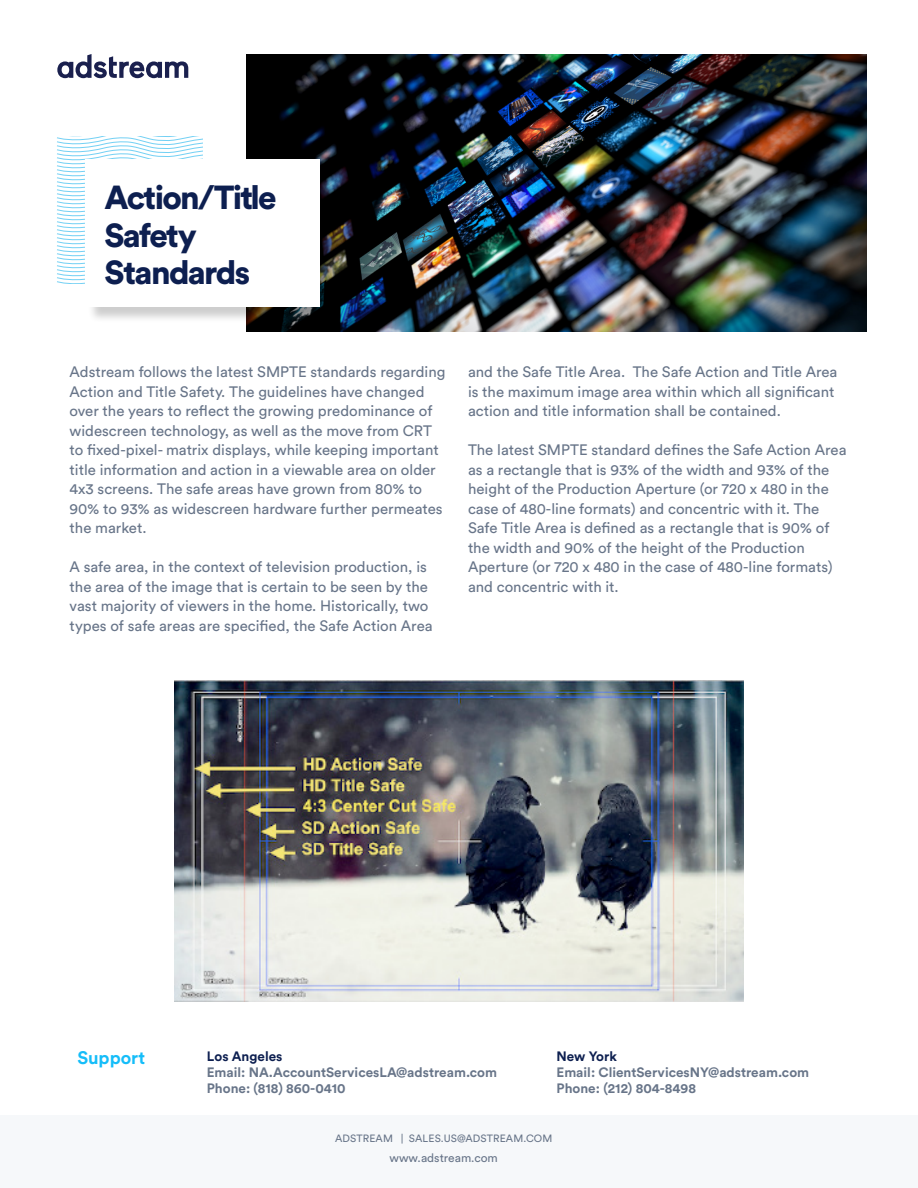
<style>
.page{position:relative;width:918px;height:1188px;background:#fff}
.page>*{position:absolute;margin:0;border:0;box-sizing:border-box;transform-origin:0 0}
.t1{font:900 33px/37.5px "Circular Pro";letter-spacing:-.05em;color:#0d1f50}
.t2{font:700 18px "Circular Pro";color:#15bdf9}
.t3{font:15px/19.5px "Circular Pro";color:#687589}
.t4{font:700 13.5px "Circular Pro";color:#687589}
.t5{font:700 13.5px "Circular Pro";color:#0d1f50}
.t6{font:12px "Circular Pro";color:#687589}
.t7{font:10.5px "Circular Pro";letter-spacing:.01em;color:#687589}
</style>
<div class="page">
<img style="left:247px;top:54px;width:619px;height:278px">
<div style="left:0;top:1116px;width:918px;height:72px;background:#f6f8fa"></div>
<svg style="left:57px;top:136px;width:145px;height:148px"></svg>
<div style="left:87px;top:160px;width:249px;height:163px;background:#000;opacity:.2"></div>
<div style="left:85px;top:159px;width:234px;height:147px;background:#fff"></div>
<svg style="left:57px;top:54px;width:131px;height:24px"></svg>
<img style="left:174px;top:680px;width:570px;height:322px">
<p class="t1" style="left:105px;top:178px;width:174px">Action/Title<br>Safety</p>
<p class="t1" style="left:105px;top:253px;width:147px">Standards</p>
<p class="t3" style="left:70px;top:361px;width:377px">Adstream follows the latest SMPTE standards regarding Action and Title Safety. The guidelines have changed over the years to reflect the growing predominance of widescreen technology, as well as the move from CRT to fixed-pixel- matrix displays, while keeping important title information and action in a viewable area on older 4x3 screens. The safe areas have grown from 80% to 90% to 93% as widescreen hardware further permeates the market.</p>
<p class="t3" style="left:70px;top:556px;width:365px">A safe area, in the context of television production, is the area of the image that is certain to be seen by the vast majority of viewers in the home. Historically, two types of safe areas are specified, the Safe Action Area</p>
<p class="t3" style="left:468px;top:361px;width:371px">and the Safe Title Area. The Safe Action and Title Area is the maximum image area within which all significant action and title information shall be contained.</p>
<p class="t3" style="left:468px;top:439px;width:380px">The latest SMPTE standard defines the Safe Action Area as a rectangle that is 93% of the width and 93% of the height of the Production Aperture (or 720 x 480 in the case of 480-line formats) and concentric with it. The Safe Title Area is defined as a rectangle that is 90% of the width and 90% of the height of the Production</p>
<p class="t3" style="left:468px;top:556px;width:366px">Aperture (or 720 x 480 in the case of 480-line formats) and concentric with it.</p>
<p class="t2" style="left:77px;top:1045px;width:69px">Support</p>
<p class="t5" style="left:207px;top:1046px;width:77px">Los Angeles</p>
<p class="t4" style="left:207px;top:1063px;width:292px">Email: NA.AccountServicesLA@adstream.com</p>
<p class="t4" style="left:207px;top:1079px;width:140px">Phone: (818) 860-0410</p>
<p class="t5" style="left:557px;top:1046px;width:62px">New York</p>
<p class="t4" style="left:557px;top:1063px;width:254px">Email: ClientServicesNY@adstream.com</p>
<p class="t4" style="left:557px;top:1079px;width:141px">Phone: (212) 804-8498</p>
<p class="t7" style="left:335px;top:1132px;width:219px">ADSTREAM | SALES.US@ADSTREAM.COM</p>
<p class="t6" style="left:390px;top:1150px;width:110px">www.adstream.com</p>
</div>
